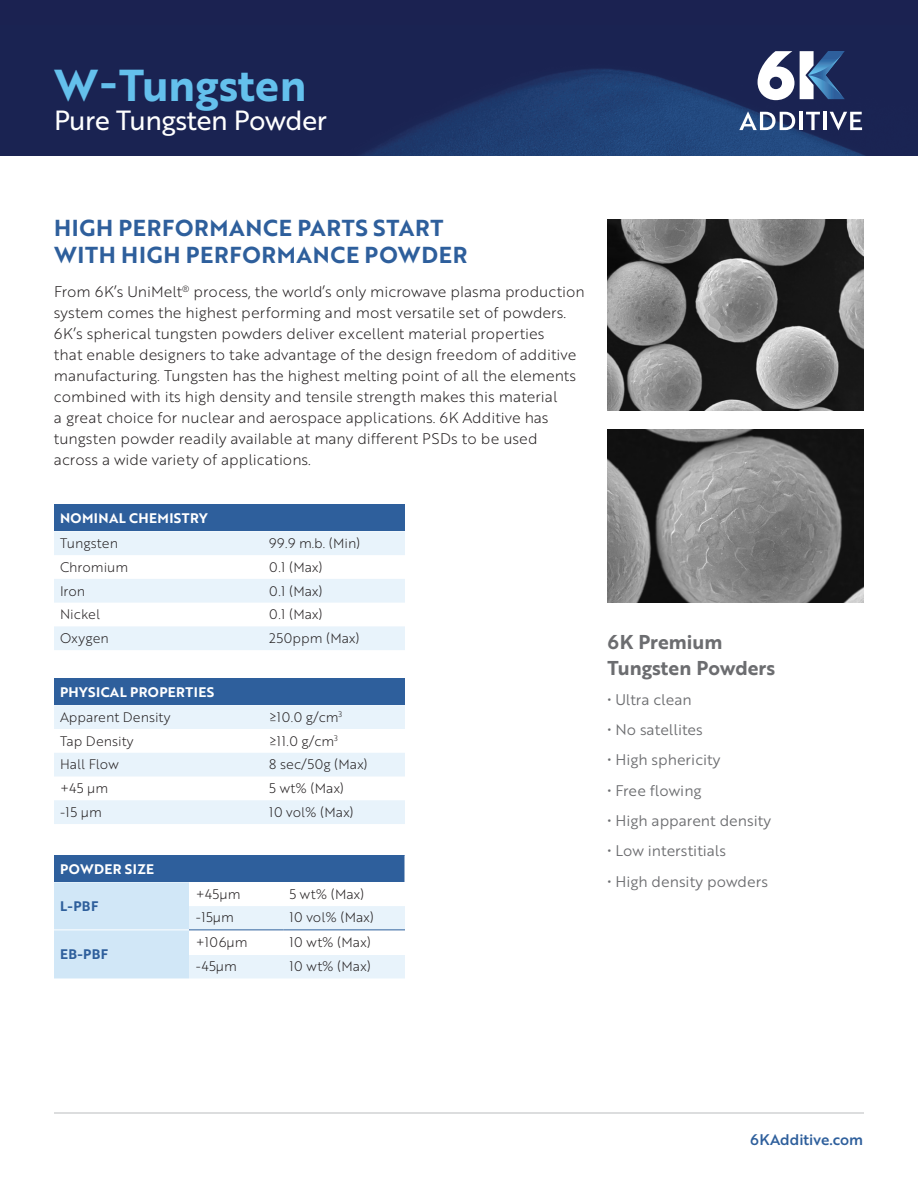
<style>
.page{position:relative;width:918px;height:1188px;background:#fff}
.page>*{position:absolute;margin:0;border:0;box-sizing:border-box;transform-origin:0 0}
.t1{font:43.5px "Brother 1816 Bold";color:#64c0ec}
.t2{font:27px "Brother 1816 Regular";letter-spacing:-.02em;color:#fff}
.t3{font:22.5px/27px "Brother 1816 Bold";letter-spacing:.03em;color:#2e5f9c}
.t4{font:19.5px/25.5px "Brother 1816 Bold";color:#6c6d70}
.t5{font:15px/21px "Brother 1816 Light";color:#231f20}
.t6{font:15px "Brother 1816 Book";color:#6c6d70}
.t7{font:15px "Brother 1816 Medium";color:#2e5f9c}
.t8{font:13.5px "Brother 1816 Light";color:#231f20}
.t9{font:13.5px "Brother 1816 Bold";letter-spacing:.03em;color:#fff}
.t10{font:13.5px "Brother 1816 Bold";letter-spacing:.03em;color:#2e5f9c}
</style>
<div class="page">
<div style="left:0;top:0;width:918px;height:156px;background:#1b2251"></div>
<img style="left:360px;top:69px;width:505px;height:87px">
<img style="left:608px;top:430px;width:255px;height:173px">
<img style="left:608px;top:220px;width:255px;height:190px">
<svg style="left:739px;top:111px;width:56px;height:19px"></svg>
<hr style="left:799px;top:112px;width:4px;height:18px;background:#fff">
<svg style="left:806px;top:112px;width:14px;height:18px"></svg>
<hr style="left:823px;top:112px;width:4px;height:18px;background:#fff">
<svg style="left:830px;top:112px;width:32px;height:18px"></svg>
<svg style="left:758px;top:51px;width:87px;height:49px"></svg>
<hr style="left:54px;top:1112px;width:810px;height:2px;background:#d1d2d4">
<svg style="left:54px;top:855px;width:351px;height:123px"></svg>
<hr style="left:189px;top:930px;width:95px;height:1px;background:#2e5f9c">
<hr style="left:284px;top:930px;width:121px;height:1px;background:#2e5f9c">
<hr style="left:54px;top:930px;width:135px;height:1px;background:#fff">
<div style="left:54px;top:678px;width:351px;height:27px;background:#2e5f9c"></div>
<svg style="left:54px;top:705px;width:351px;height:119px"></svg>
<div style="left:54px;top:504px;width:351px;height:27px;background:#2e5f9c"></div>
<svg style="left:54px;top:531px;width:351px;height:119px"></svg>
<h1 class="t1" style="left:54px;top:53px;width:254px">W-Tungsten</h1>
<h2 class="t2" style="left:54px;top:100px;width:275px">Pure Tungsten Powder</h2>
<h3 class="t3" style="left:54px;top:214px;width:415px">HIGH PERFORMANCE PARTS START<br>WITH HIGH PERFORMANCE POWDER</h3>
<p class="t5" style="left:54px;top:281px;width:532px">From 6K’s UniMelt<sup>®</sup> process, the world’s only microwave plasma production system comes the highest performing and most versatile set of powders.<br>6K’s spherical tungsten powders deliver excellent material properties<br>that enable designers to take advantage of the design freedom of additive manufacturing. Tungsten has the highest melting point of all the elements combined with its high density and tensile strength makes this material<br>a great choice for nuclear and aerospace applications. 6K Additive has tungsten powder readily available at many different PSDs to be used across a wide variety of applications.</p>
<p class="t9" style="left:60px;top:508px;width:149px">NOMINAL CHEMISTRY</p>
<p class="t8" style="left:60px;top:533px;width:60px">Tungsten</p>
<p class="t8" style="left:269px;top:533px;width:92px">99.9 m.b. (Min)</p>
<p class="t8" style="left:60px;top:557px;width:70px">Chromium</p>
<p class="t8" style="left:269px;top:557px;width:55px">0.1 (Max)</p>
<p class="t8" style="left:60px;top:581px;width:27px">Iron</p>
<p class="t8" style="left:269px;top:581px;width:55px">0.1 (Max)</p>
<p class="t8" style="left:60px;top:605px;width:42px">Nickel</p>
<p class="t8" style="left:269px;top:605px;width:55px">0.1 (Max)</p>
<p class="t8" style="left:60px;top:628px;width:50px">Oxygen</p>
<p class="t8" style="left:269px;top:628px;width:92px">250ppm (Max)</p>
<p class="t9" style="left:60px;top:681px;width:156px">PHYSICAL PROPERTIES</p>
<p class="t8" style="left:60px;top:707px;width:112px">Apparent Density</p>
<p class="t8" style="left:269px;top:707px;width:75px">≥10.0 g/cm<sup>3</sup></p>
<p class="t8" style="left:60px;top:731px;width:75px">Tap Density</p>
<p class="t8" style="left:269px;top:731px;width:70px">≥11.0 g/cm<sup>3</sup></p>
<p class="t8" style="left:60px;top:755px;width:60px">Hall Flow</p>
<p class="t8" style="left:269px;top:755px;width:100px">8 sec/50g (Max)</p>
<p class="t8" style="left:60px;top:779px;width:50px">+45 µ m</p>
<p class="t8" style="left:269px;top:779px;width:76px">5 wt% (Max)</p>
<p class="t8" style="left:60px;top:802px;width:43px">-15 µm</p>
<p class="t8" style="left:269px;top:802px;width:86px">10 vol% (Max)</p>
<p class="t9" style="left:60px;top:859px;width:96px">POWDER SIZE</p>
<p class="t10" style="left:60px;top:896px;width:40px">L-PBF</p>
<p class="t10" style="left:60px;top:944px;width:50px">EB-PBF</p>
<p class="t8" style="left:196px;top:884px;width:46px">+45μm</p>
<p class="t8" style="left:290px;top:884px;width:76px">5 wt% (Max)</p>
<p class="t8" style="left:196px;top:907px;width:40px">-15μm</p>
<p class="t8" style="left:290px;top:907px;width:86px">10 vol% (Max)</p>
<p class="t8" style="left:196px;top:932px;width:53px">+106μm</p>
<p class="t8" style="left:290px;top:932px;width:83px">10 wt% (Max)</p>
<p class="t8" style="left:196px;top:957px;width:43px">-45μm</p>
<p class="t8" style="left:290px;top:957px;width:83px">10 wt% (Max)</p>
<h3 class="t4" style="left:608px;top:629px;width:169px">6K Premium<br>Tungsten Powders</h3>
<p class="t6" style="left:608px;top:688px;width:86px">• Ultra clean</p>
<p class="t6" style="left:608px;top:719px;width:97px">• No satellites</p>
<p class="t6" style="left:608px;top:749px;width:115px">• High sphericity</p>
<p class="t6" style="left:608px;top:779px;width:96px">• Free flowing</p>
<p class="t6" style="left:608px;top:810px;width:165px">• High apparent density</p>
<p class="t6" style="left:608px;top:840px;width:120px">• Low interstitials</p>
<p class="t6" style="left:608px;top:870px;width:162px">• High density powders</p>
<p class="t7" style="left:750px;top:1128px;width:115px">6KAdditive.com</p>
</div>
